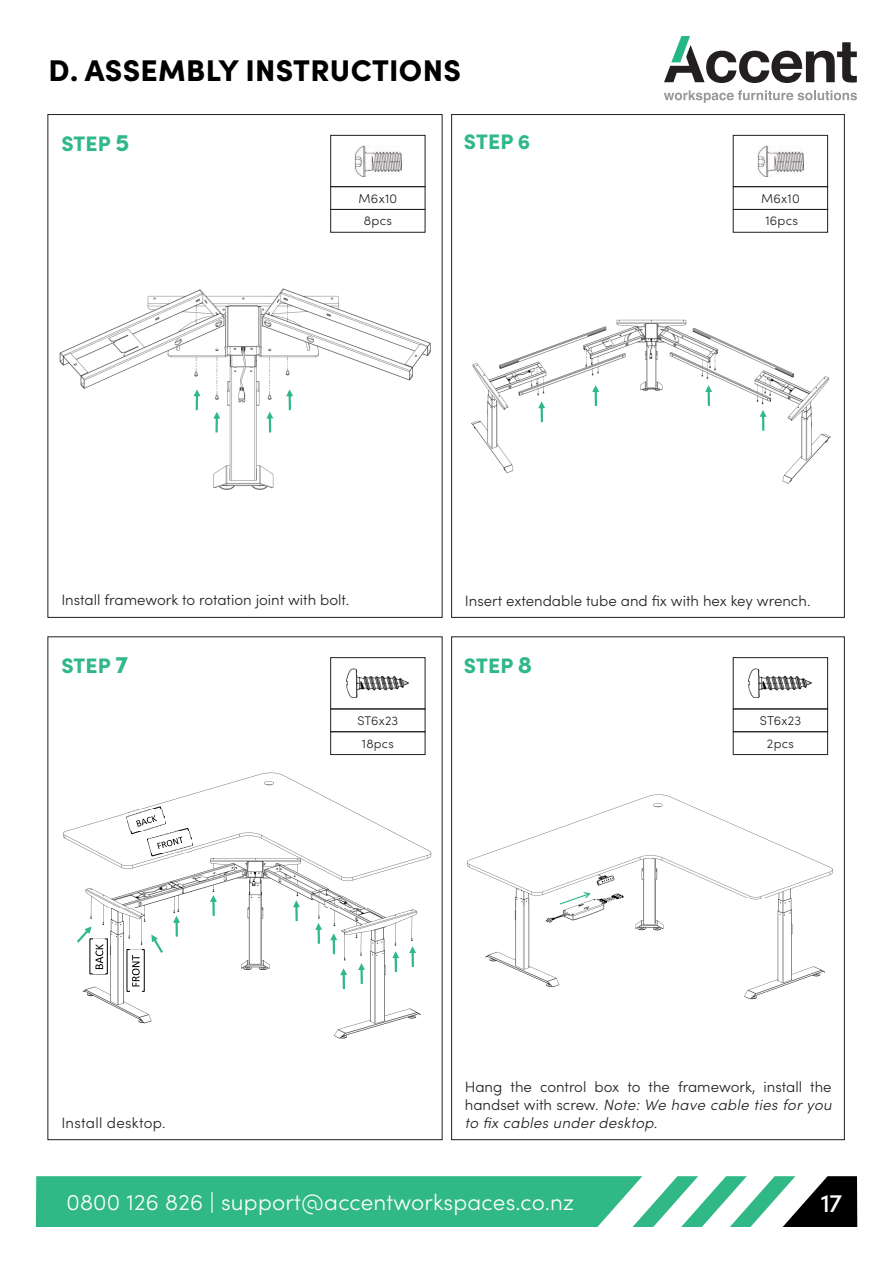
<style>
.page{position:relative;width:893px;height:1263px;background:#fff}
.page>*{position:absolute;margin:0;border:0;box-sizing:border-box;transform-origin:0 0}
.t1{font:900 30px "Sofia Pro";letter-spacing:.01em;color:#000}
.t2{font:500 25.5px "Sofia Pro";color:#fff}
.t3{font:300 22.5px "Sofia Pro";letter-spacing:.01em;color:#fff}
.t4{font:900 21px "Sofia Pro";letter-spacing:.01em;color:#30b888}
.t5{font:300 15px/18px "Sofia Pro";color:#231f20;text-align:justify}
.t6{font:300 15px "Sofia Pro";letter-spacing:.02em;color:#231f20}
.t7{font:300 12.9px "Sofia Pro";letter-spacing:.02em;color:#231f20}
.t8{font:300 12.75px "Sofia Pro";letter-spacing:.02em;color:#231f20}
.t9{font:300 12.6px "Sofia Pro";letter-spacing:.02em;color:#231f20}
.s1{font-size:24px}
.s2{font-style:italic}
</style>
<div class="page">
<svg style="left:36px;top:1176px;width:821px;height:51px;background:#4db791"></svg>
<svg style="left:664px;top:36px;width:193px;height:47px"></svg>
<svg style="left:664px;top:90px;width:193px;height:13px"></svg>
<div style="left:733px;top:135px;width:95px;height:52px;border:1px solid #231f20"></div>
<div style="left:733px;top:186px;width:95px;height:24px;border:1px solid #231f20"></div>
<div style="left:733px;top:209px;width:95px;height:24px;border:1px solid #231f20"></div>
<div style="left:330px;top:135px;width:95px;height:52px;border:1px solid #231f20"></div>
<div style="left:330px;top:186px;width:95px;height:24px;border:1px solid #231f20"></div>
<div style="left:330px;top:209px;width:95px;height:24px;border:1px solid #231f20"></div>
<img style="left:355px;top:146px;width:46px;height:30px">
<img style="left:757px;top:146px;width:47px;height:30px">
<img style="left:466px;top:794px;width:367px;height:206px">
<svg style="left:560px;top:892px;width:30px;height:12px"></svg>
<div style="left:733px;top:657px;width:95px;height:52px;border:1px solid #231f20"></div>
<div style="left:733px;top:708px;width:95px;height:24px;border:1px solid #231f20"></div>
<div style="left:733px;top:731px;width:95px;height:24px;border:1px solid #231f20"></div>
<img style="left:749px;top:669px;width:62px;height:28px">
<div style="left:330px;top:657px;width:95px;height:52px;border:1px solid #231f20"></div>
<div style="left:330px;top:708px;width:95px;height:24px;border:1px solid #231f20"></div>
<div style="left:330px;top:731px;width:95px;height:24px;border:1px solid #231f20"></div>
<img style="left:346px;top:669px;width:63px;height:28px">
<img style="left:63px;top:772px;width:369px;height:267px">
<svg style="left:126px;top:806px;width:67px;height:50px"></svg>
<div style="left:90px;top:939px;width:17px;height:35px;background:#fff"></div>
<div style="left:90px;top:939px;width:18px;height:35px;border:1px solid #000"></div>
<img style="left:93px;top:939px;width:11px;height:35px">
<div style="left:127px;top:949px;width:17px;height:42px;background:#fff"></div>
<img style="left:130px;top:949px;width:11px;height:38px">
<svg style="left:132px;top:955px;width:8px;height:31px"></svg>
<img style="left:471px;top:319px;width:360px;height:165px">
<img style="left:59px;top:288px;width:372px;height:202px">
<svg style="left:286px;top:389px;width:7px;height:21px"></svg>
<svg style="left:266px;top:412px;width:7px;height:20px"></svg>
<svg style="left:194px;top:389px;width:6px;height:21px"></svg>
<svg style="left:213px;top:412px;width:7px;height:20px"></svg>
<svg style="left:760px;top:410px;width:7px;height:21px"></svg>
<svg style="left:705px;top:385px;width:7px;height:21px"></svg>
<svg style="left:538px;top:401px;width:7px;height:21px"></svg>
<svg style="left:592px;top:385px;width:7px;height:21px"></svg>
<svg style="left:293px;top:900px;width:7px;height:21px"></svg>
<svg style="left:315px;top:923px;width:7px;height:21px"></svg>
<svg style="left:330px;top:933px;width:7px;height:21px"></svg>
<svg style="left:340px;top:968px;width:7px;height:21px"></svg>
<svg style="left:358px;top:963px;width:7px;height:21px"></svg>
<svg style="left:392px;top:951px;width:7px;height:21px"></svg>
<svg style="left:409px;top:946px;width:7px;height:21px"></svg>
<svg style="left:210px;top:895px;width:7px;height:21px"></svg>
<svg style="left:173px;top:916px;width:7px;height:21px"></svg>
<svg style="left:151px;top:934px;width:12px;height:19px"></svg>
<svg style="left:77px;top:926px;width:26px;height:43px"></svg>
<p class="t1" style="left:48px;top:47px;width:414px">D. ASSEMBLY INSTRUCTIONS</p>
<p class="t4" style="left:61px;top:127px;width:69px">STEP <span class="s1">5</span></p>
<p class="t4" style="left:464px;top:125px;width:68px">STEP 6</p>
<p class="t7" style="left:358px;top:189px;width:40px">M6x10</p>
<p class="t7" style="left:364px;top:212px;width:30px">8pcs</p>
<p class="t7" style="left:761px;top:189px;width:40px">M6x10</p>
<p class="t7" style="left:765px;top:212px;width:34px">16pcs</p>
<p class="t5" style="left:61px;top:590px;width:289px">Install framework to rotation joint with bolt.</p>
<p class="t5" style="left:465px;top:591px;width:347px">Insert extendable tube and fix with hex key wrench.</p>
<p class="t4" style="left:61px;top:649px;width:68px">STEP <span class="s1">7</span></p>
<p class="t4" style="left:464px;top:649px;width:70px">STEP <span class="s1">8</span></p>
<p class="t9" style="left:357px;top:711px;width:42px">ST6x23</p>
<p class="t9" style="left:362px;top:734px;width:33px">18pcs</p>
<p class="t8" style="left:760px;top:711px;width:43px">ST6x23</p>
<p class="t8" style="left:767px;top:734px;width:28px">2pcs</p>
<p class="t6" style="left:61px;top:1111px;width:106px">Install desktop.</p>
<p class="t5" style="left:465px;top:1077px;width:368px">Hang the control box to the framework, install the handset with screw. <span class="s2">Note: We have cable ties for you to fix cables under desktop.</span></p>
<h3 class="t3" style="left:66px;top:1185px;width:509px">0800 126 826 | support@accentworkspaces.co.nz</h3>
<h2 class="t2" style="left:821px;top:1184px;width:23px">17</h2>
</div>
